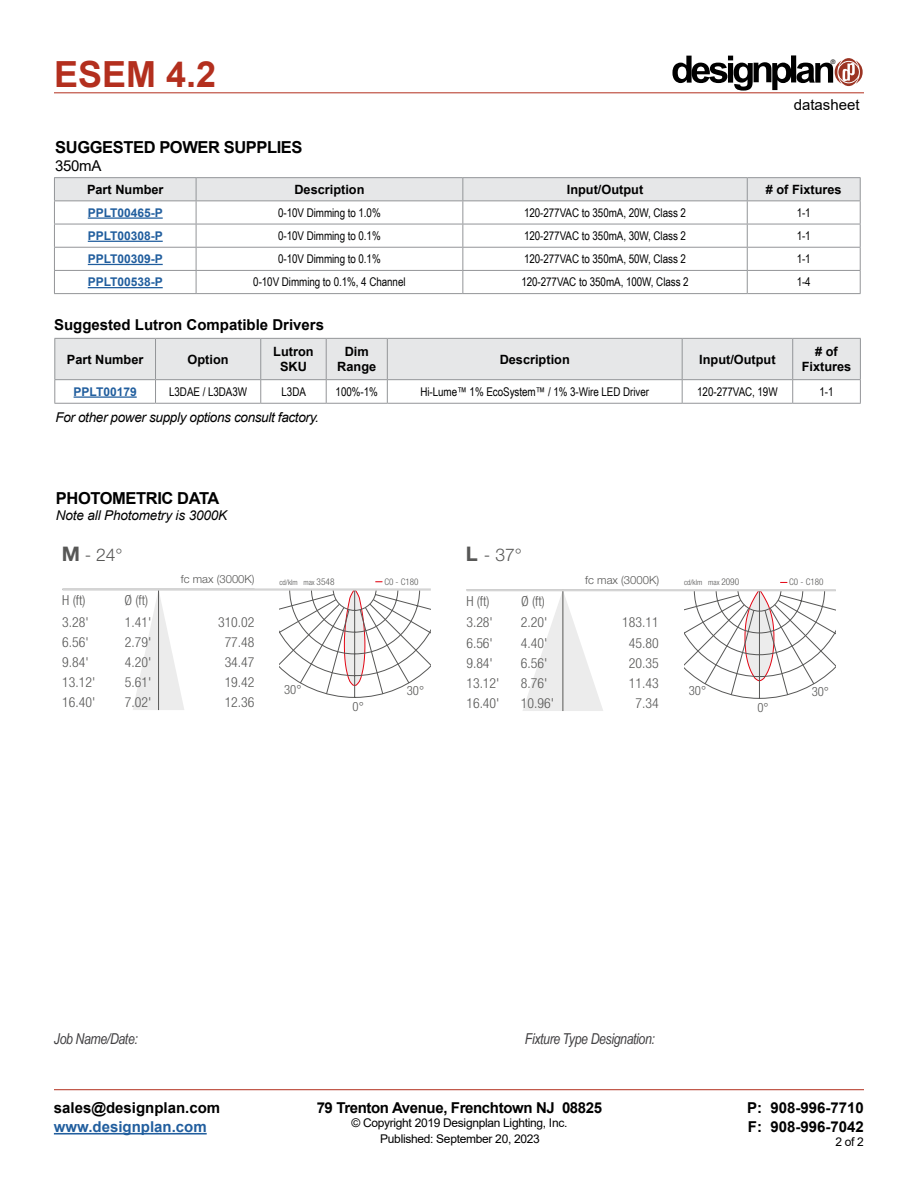
<style>
.page{position:relative;width:918px;height:1188px;background:#fff}
.page>*{position:absolute;margin:0;border:0;box-sizing:border-box;transform-origin:0 0}
.t1{font:700 36px "Arial";color:#b32f1e}
.t2{font:300 17.55px "Helvetica Neue LT Std";color:#575756}
.t3{font:700 16.5px "Arial";letter-spacing:-.025em;color:#000}
.t4{font:700 15px/19.5px "Arial";color:#000}
.t5{font:italic 15px "Arial Narrow";letter-spacing:-.025em;color:#414042}
.t6{font:700 15px "Arial";letter-spacing:-.025em;color:#000}
.t7{font:700 15px "Arial";color:#215e9e}
.t8{font:15px "Arial";color:#000}
.t9{font:300 condensed 13.8px/20.1px "Helvetica Neue LT Std";color:#575756}
.t10{font:italic 13.5px "Arial";letter-spacing:-.025em;color:#000}
.t11{font:700 12.75px/15px "Arial";color:#000;text-align:center}
.t12{font:300 condensed 12.75px "Helvetica Neue LT Std";color:#575756}
.t13{font:12px "Arial Narrow";letter-spacing:-.005em;color:#000}
.t14{font:12px "Arial";letter-spacing:-.025em;color:#000}
.t15{font:700 12px "Arial";color:#215e9e}
.t16{font:300 11.25px "Helvetica Neue LT Std";color:#575756}
.t17{font:300 condensed 9.15px "Helvetica Neue LT Std";color:#575756}
.t18{font:300 condensed 7.65px "Helvetica Neue LT Std";color:#575756}
.t19{font:6.3px "Helvetica";color:#000}
.s1{font-weight:700;font-size:20.1px}
.s2{font-size:9.3px}
</style>
<div class="page">
<hr style="left:54px;top:93px;width:810px;height:1px;background:#b32f1e">
<hr style="left:54px;top:1089px;width:810px;height:1px;background:#b32f1e">
<hr style="left:54px;top:1133px;width:153px;height:2px;background:#215e9e">
<svg style="left:672px;top:55px;width:191px;height:36px"></svg>
<hr style="left:62px;top:589px;width:193px;height:1px;background:#575756">
<svg style="left:133px;top:591px;width:51px;height:119px"></svg>
<svg style="left:280px;top:581px;width:151px;height:117px"></svg>
<hr style="left:63px;top:588px;width:368px;height:3px;background:#d4d4d4">
<svg style="left:522px;top:591px;width:81px;height:120px"></svg>
<svg style="left:684px;top:581px;width:152px;height:118px"></svg>
<hr style="left:467px;top:589px;width:369px;height:2px;background:#d4d4d4">
<hr style="left:54px;top:293px;width:142px;height:1px;background:#939598">
<hr style="left:196px;top:293px;width:267px;height:1px;background:#939598">
<hr style="left:463px;top:293px;width:284px;height:1px;background:#939598">
<hr style="left:747px;top:293px;width:114px;height:1px;background:#939598">
<hr style="left:54px;top:177px;width:142px;height:1px;background:#939598">
<hr style="left:196px;top:177px;width:267px;height:1px;background:#939598">
<hr style="left:463px;top:177px;width:284px;height:1px;background:#939598">
<hr style="left:747px;top:177px;width:114px;height:1px;background:#939598">
<svg style="left:54px;top:178px;width:807px;height:115px"></svg>
<hr style="left:88px;top:217px;width:75px;height:2px;background:#215e9e">
<hr style="left:88px;top:241px;width:75px;height:1px;background:#215e9e">
<hr style="left:88px;top:264px;width:75px;height:1px;background:#215e9e">
<hr style="left:88px;top:287px;width:75px;height:1px;background:#215e9e">
<hr style="left:54px;top:403px;width:102px;height:1px;background:#939598">
<hr style="left:156px;top:403px;width:105px;height:1px;background:#939598">
<hr style="left:261px;top:403px;width:65px;height:1px;background:#939598">
<hr style="left:326px;top:403px;width:61px;height:1px;background:#939598">
<hr style="left:387px;top:403px;width:295px;height:1px;background:#939598">
<hr style="left:682px;top:403px;width:111px;height:1px;background:#939598">
<hr style="left:793px;top:403px;width:68px;height:1px;background:#939598">
<svg style="left:54px;top:339px;width:807px;height:64px"></svg>
<hr style="left:54px;top:338px;width:102px;height:1px;background:#939598">
<hr style="left:54px;top:339px;width:1px;height:40px;background:#939598">
<hr style="left:156px;top:338px;width:105px;height:1px;background:#939598">
<hr style="left:261px;top:338px;width:65px;height:1px;background:#939598">
<hr style="left:326px;top:338px;width:61px;height:1px;background:#939598">
<hr style="left:387px;top:338px;width:295px;height:1px;background:#939598">
<hr style="left:682px;top:338px;width:111px;height:1px;background:#939598">
<hr style="left:793px;top:338px;width:68px;height:1px;background:#939598">
<hr style="left:860px;top:339px;width:1px;height:40px;background:#939598">
<hr style="left:74px;top:396px;width:63px;height:2px;background:#215e9e">
<h1 class="t1" style="left:54px;top:49px;width:164px">ESEM 4.2</h1>
<p class="t19" style="left:831px;top:58px;width:6px">®</p>
<p class="t8" style="left:794px;top:95px;width:67px">datasheet</p>
<h3 class="t3" style="left:55px;top:136px;width:249px">SUGGESTED POWER SUPPLIES</h3>
<p class="t8" style="left:55px;top:155px;width:48px">350mA</p>
<p class="t11" style="left:87px;top:182px;width:78px">Part Number</p>
<p class="t11" style="left:294px;top:182px;width:72px">Description</p>
<p class="t11" style="left:567px;top:182px;width:78px">Input/Output</p>
<p class="t11" style="left:766px;top:182px;width:77px"># of Fixtures</p>
<p class="t15" style="left:88px;top:204px;width:77px">PPLT00465-P</p>
<p class="t13" style="left:278px;top:204px;width:104px">0-10V Dimming to 1.0%</p>
<p class="t13" style="left:524px;top:204px;width:163px">120-277VAC to 350mA, 20W, Class 2</p>
<p class="t13" style="left:797px;top:204px;width:16px">1-1</p>
<p class="t15" style="left:88px;top:227px;width:77px">PPLT00308-P</p>
<p class="t13" style="left:278px;top:227px;width:104px">0-10V Dimming to 0.1%</p>
<p class="t13" style="left:524px;top:227px;width:163px">120-277VAC to 350mA, 30W, Class 2</p>
<p class="t13" style="left:797px;top:227px;width:16px">1-1</p>
<p class="t15" style="left:88px;top:251px;width:77px">PPLT00309-P</p>
<p class="t13" style="left:278px;top:250px;width:104px">0-10V Dimming to 0.1%</p>
<p class="t13" style="left:524px;top:250px;width:163px">120-277VAC to 350mA, 50W, Class 2</p>
<p class="t13" style="left:797px;top:250px;width:16px">1-1</p>
<p class="t15" style="left:88px;top:274px;width:77px">PPLT00538-P</p>
<p class="t13" style="left:253px;top:273px;width:154px">0-10V Dimming to 0.1%, 4 Channel</p>
<p class="t13" style="left:521px;top:273px;width:169px">120-277VAC to 350mA, 100W, Class 2</p>
<p class="t13" style="left:797px;top:273px;width:16px">1-4</p>
<p class="t4" style="left:54px;top:315px;width:272px">Suggested Lutron Compatible Drivers</p>
<p class="t11" style="left:67px;top:352px;width:78px">Part Number</p>
<p class="t11" style="left:188px;top:352px;width:43px">Option</p>
<p class="t11" style="left:273px;top:344px;width:42px">Lutron<br>SKU</p>
<p class="t11" style="left:337px;top:344px;width:40px">Dim<br>Range</p>
<p class="t11" style="left:500px;top:352px;width:72px">Description</p>
<p class="t11" style="left:699px;top:352px;width:78px">Input/Output</p>
<p class="t11" style="left:802px;top:344px;width:51px"># of<br>Fixtures</p>
<p class="t15" style="left:74px;top:383px;width:65px">PPLT00179</p>
<p class="t13" style="left:169px;top:383px;width:79px">L3DAE / L3DA3W</p>
<p class="t13" style="left:282px;top:383px;width:26px">L3DA</p>
<p class="t13" style="left:336px;top:383px;width:44px">100%-1%</p>
<p class="t13" style="left:420px;top:383px;width:230px">Hi-Lume™ 1% EcoSystem™ / 1% 3-Wire LED Driver</p>
<p class="t13" style="left:697px;top:383px;width:82px">120-277VAC, 19W</p>
<p class="t13" style="left:820px;top:383px;width:16px">1-1</p>
<p class="t10" style="left:56px;top:408px;width:265px">For other power supply options consult factory.</p>
<h3 class="t3" style="left:56px;top:486px;width:165px">PHOTOMETRIC DATA</h3>
<p class="t10" style="left:56px;top:507px;width:173px">Note all Photometry is 3000K</p>
<h2 class="t2" style="left:62px;top:544px;width:62px"><span class="s1">M</span> - 24°</h2>
<p class="t9" style="left:62px;top:590px;width:28px;line-height:21.5px">H (ft)<br>3.28'</p>
<p class="t9" style="left:62px;top:632px;width:35px">6.56'<br>9.84'<br>13.12'<br>16.40'</p>
<p class="t9" style="left:125px;top:590px;width:28px;line-height:21.5px">Ø (ft)<br>1.41'</p>
<p class="t9" style="left:125px;top:632px;width:28px;text-align:justify">2.79' 4.20' 5.61' 7.02'</p>
<p class="t16" style="left:181px;top:572px;width:75px">fc max (3000K)</p>
<p class="t9" style="left:218px;top:612px;width:38px;text-align:center">310.02<br>77.48<br>34.47<br>19.42<br>12.36</p>
<p class="t18" style="left:279px;top:578px;width:57px">cd/klm max <span class="s2">3548</span></p>
<p class="t17" style="left:384px;top:576px;width:36px">C0 - C180</p>
<p class="t12" style="left:284px;top:683px;width:19px">30°</p>
<p class="t12" style="left:407px;top:683px;width:19px">30°</p>
<p class="t12" style="left:353px;top:699px;width:13px">0°</p>
<h2 class="t2" style="left:466px;top:544px;width:58px"><span class="s1">L</span> - 37°</h2>
<p class="t9" style="left:466px;top:590px;width:28px;line-height:21.5px">H (ft)<br>3.28'</p>
<p class="t9" style="left:466px;top:633px;width:35px">6.56'<br>9.84'<br>13.12'<br>16.40'</p>
<p class="t9" style="left:521px;top:590px;width:28px;line-height:21.5px">Ø (ft)<br>2.20'</p>
<p class="t9" style="left:521px;top:633px;width:35px">4.40'<br>6.56'<br>8.76'<br>10.96'</p>
<p class="t16" style="left:585px;top:573px;width:75px">fc max (3000K)</p>
<p class="t9" style="left:622px;top:612px;width:38px;text-align:right">183.11<br>45.80<br>20.35<br>11.43<br>7.34</p>
<p class="t18" style="left:684px;top:578px;width:57px">cd/klm max <span class="s2">2090</span></p>
<p class="t17" style="left:789px;top:577px;width:36px">C0 - C180</p>
<p class="t12" style="left:689px;top:684px;width:19px">30°</p>
<p class="t12" style="left:812px;top:684px;width:19px">30°</p>
<p class="t12" style="left:757px;top:700px;width:13px">0°</p>
<p class="t5" style="left:54px;top:1028px;width:85px">Job Name/Date:</p>
<p class="t5" style="left:525px;top:1029px;width:132px">Fixture Type Designation:</p>
<p class="t4" style="left:54px;top:1098px;width:168px">sales@designplan.com</p>
<p class="t7" style="left:54px;top:1116px;width:154px">www.designplan.com</p>
<p class="t6" style="left:317px;top:1097px;width:287px">79 Trenton Avenue, Frenchtown NJ 08825</p>
<p class="t14" style="left:351px;top:1115px;width:217px">© Copyright 2019 Designplan Lighting, Inc.</p>
<p class="t4" style="left:747px;top:1098px;width:118px">P: 908-996-7710<br>F: 908-996-7042</p>
<p class="t14" style="left:380px;top:1130px;width:161px">Published: September 20, 2023</p>
<p class="t14" style="left:835px;top:1133px;width:30px">2 of 2</p>
</div>
